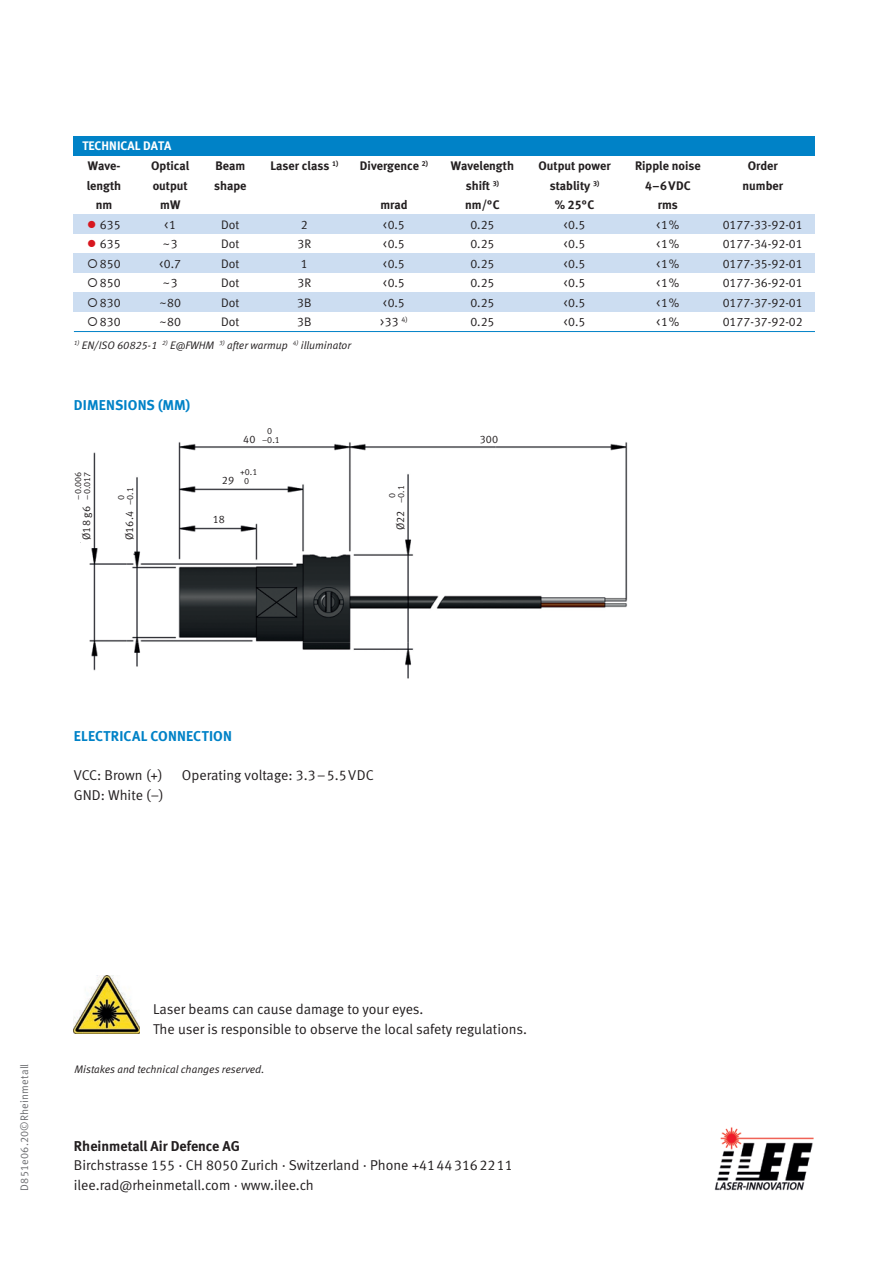
<style>
.page{position:relative;width:893px;height:1263px;background:#fff}
.page>*{position:absolute;margin:0;border:0;box-sizing:border-box;transform-origin:0 0}
.t1{font:14.25px/19.5px "Meta Normal LF";color:#231f20}
.t2{font:14.25px "Meta Bold LF";letter-spacing:.01em;color:#0082c7}
.t3{font:14.25px "Meta Bold LF";color:#231f20}
.t4{font:12.3px/19.5px "Meta Normal LF";color:#231f20;text-align:justify}
.t5{font:12.3px/19.5px "Meta Bold LF";color:#231f20;text-align:center}
.t6{font:12.3px "Meta Bold LF";color:#fff}
.t7{font:italic 10.8px "Meta Normal LF";color:#231f20}
.t8{font:10.8px "Meta Normal LF";letter-spacing:.02em;color:#6c6d70}
.t9{font:10.8px "Meta Normal LF";color:#231f20}
.t10{font:9px/9px "Meta Normal LF";color:#231f20;text-align:center}
</style>
<div class="page">
<img style="left:80px;top:442px;width:548px;height:237px">
<img style="left:714px;top:1127px;width:100px;height:64px">
<div style="left:74px;top:136px;width:741px;height:20px;background:#0082c7"></div>
<div style="left:74px;top:214px;width:741px;height:20px;background:#ccddf1"></div>
<div style="left:74px;top:254px;width:741px;height:19px;background:#ccddf1"></div>
<div style="left:74px;top:292px;width:741px;height:20px;background:#ccddf1"></div>
<hr style="left:74px;top:331px;width:741px;height:1px;background:#0082c7">
<img style="left:74px;top:975px;width:66px;height:58px">
<p class="t6" style="left:82px;top:139px;width:90px">TECHNICAL DATA</p>
<p class="t5" style="left:87px;top:156px;width:36px">Wave&shy;length nm</p>
<p class="t4" style="left:100px;top:215px;width:22px">635<br>635<br>850<br>850<br>830<br>830</p>
<p class="t5" style="left:151px;top:156px;width:40px">Optical output mW</p>
<p class="t4" style="left:159px;top:214px;width:23px;text-align:center">&lt;1 ~3 &lt;0.7 ~3 ~80 ~80</p>
<p class="t5" style="left:214px;top:156px;width:34px;text-align:left">Beam shape</p>
<p class="t4" style="left:221px;top:214px;width:20px">Dot Dot Dot Dot Dot Dot</p>
<p class="t5" style="left:271px;top:156px;width:69px">Laser class <sup>1)</sup></p>
<p class="t4" style="left:297px;top:215px;width:16px;text-align:center">2<br>3R<br>1<br>3R<br>3B<br>3B</p>
<p class="t7" style="left:74px;top:339px;width:279px"><sup>1)</sup> EN/ISO 60825-1 <sup>2)</sup> E@FWHM <sup>3)</sup> after warmup <sup>4)</sup> illuminator</p>
<p class="t5" style="left:360px;top:156px;width:70px">Divergence <sup>2)</sup></p>
<p class="t5" style="left:380px;top:195px;width:29px">mrad</p>
<p class="t4" style="left:380px;top:214px;width:29px;text-align:left">&lt;0.5 &lt;0.5 &lt;0.5 &lt;0.5 &lt;0.5 &gt;33 <sup>4)</sup></p>
<p class="t2" style="left:74px;top:396px;width:118px">DIMENSIONS (MM)</p>
<p class="t10" style="left:74px;top:500px;width:29px;text-align:left;rotate:-90deg">–0.006 –0.017</p>
<p class="t10" style="left:262px;top:426px;width:19px">0 –0.1</p>
<p class="t9" style="left:243px;top:432px;width:14px">40</p>
<p class="t10" style="left:240px;top:467px;width:19px">+0.1<br>0</p>
<p class="t9" style="left:222px;top:474px;width:14px">29</p>
<p class="t10" style="left:116px;top:505px;width:19px;rotate:-90deg">0 –0.1</p>
<p class="t10" style="left:387px;top:503px;width:19px;rotate:-90deg">0 –0.1</p>
<p class="t9" style="left:80px;top:540px;width:36px;rotate:-90deg">Ø18 g6</p>
<p class="t9" style="left:123px;top:540px;width:31px;rotate:-90deg">Ø16.4</p>
<p class="t9" style="left:394px;top:530px;width:22px;rotate:-90deg">Ø22</p>
<p class="t9" style="left:213px;top:513px;width:14px">18</p>
<p class="t5" style="left:451px;top:156px;width:65px">Wavelength shift <sup>3) </sup>nm/°C</p>
<p class="t4" style="left:470px;top:214px;width:26px">0.25<br>0.25<br>0.25<br>0.25<br>0.25<br>0.25</p>
<p class="t9" style="left:480px;top:432px;width:20px">300</p>
<p class="t5" style="left:538px;top:156px;width:74px">Output power stablity <sup>3)<br></sup>% 25°C</p>
<p class="t4" style="left:564px;top:214px;width:23px">&lt;0.5 &lt;0.5 &lt;0.5 &lt;0.5 &lt;0.5 &lt;0.5</p>
<p class="t5" style="left:635px;top:156px;width:67px">Ripple noise<br>4–6VDC rms</p>
<p class="t4" style="left:657px;top:214px;width:24px">&lt;1% &lt;1% &lt;1% &lt;1% &lt;1% &lt;1%</p>
<p class="t5" style="left:742px;top:156px;width:42px">Order number</p>
<p class="t4" style="left:723px;top:215px;width:82px">0177-33-92-01<br>0177-34-92-01<br>0177-35-92-01<br>0177-36-92-01<br>0177-37-92-01<br>0177-37-92-02</p>
<p class="t2" style="left:74px;top:728px;width:160px">ELECTRICAL CONNECTION</p>
<p class="t1" style="left:74px;top:765px;width:90px">VCC: Brown (+)</p>
<p class="t1" style="left:182px;top:765px;width:193px">Operating voltage: 3.3–5.5VDC</p>
<p class="t1" style="left:74px;top:785px;width:91px">GND: White (–)</p>
<p class="t8" style="left:18px;top:1191px;width:128px;rotate:-90deg">D851e06.20©Rheinmetall</p>
<p class="t1" style="left:153px;top:999px;width:375px">Laser beams can cause damage to your eyes.<br>The user is responsible to observe the local safety regulations.</p>
<p class="t7" style="left:75px;top:1063px;width:191px">Mistakes and technical changes reserved.</p>
<p class="t3" style="left:74px;top:1137px;width:168px">Rheinmetall Air Defence AG</p>
<p class="t1" style="left:74px;top:1155px;width:440px">Birchstrasse 155 · CH 8050 Zurich · Switzerland · Phone +41443162211 ilee.rad@rheinmetall.com · www.ilee.ch</p>
</div>
